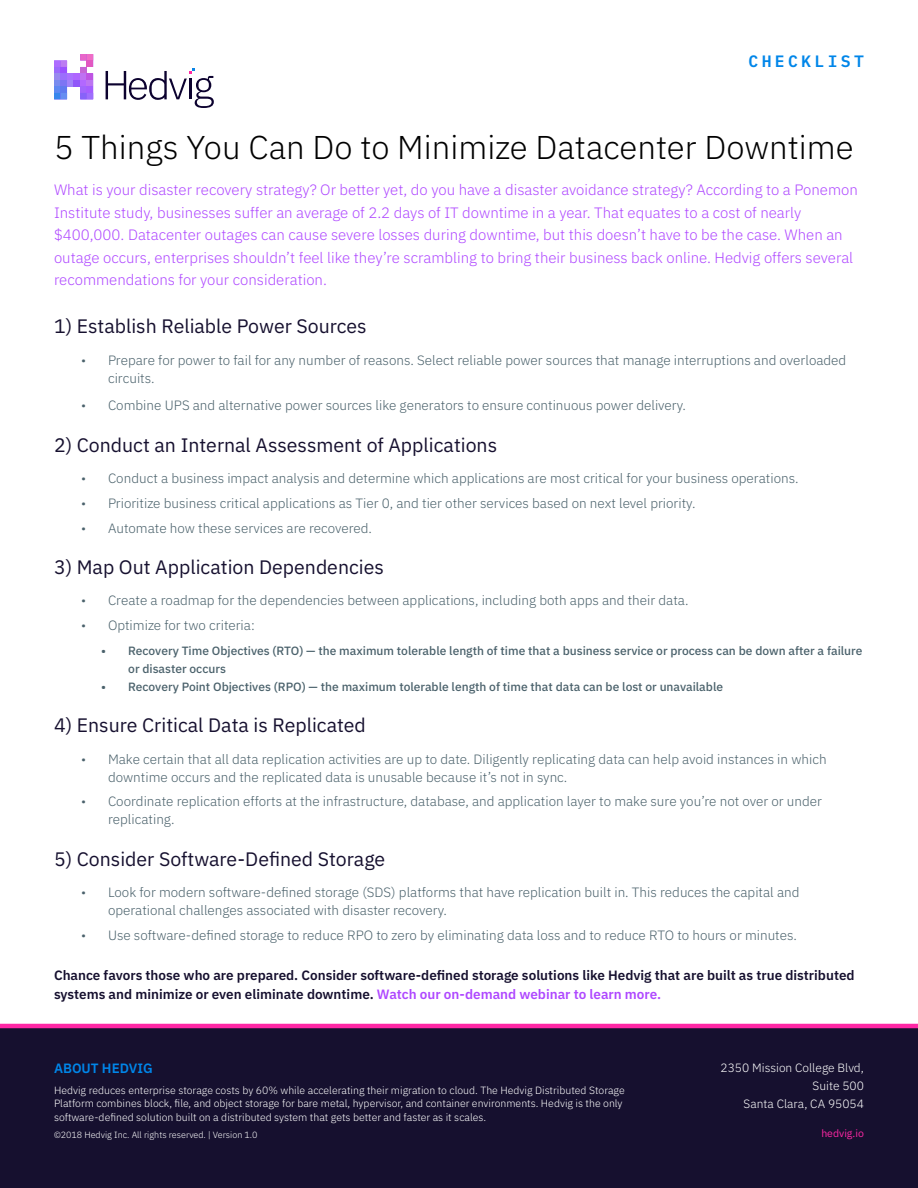
<style>
.page{position:relative;width:918px;height:1188px;background:#fff}
.page>*{position:absolute;margin:0;border:0;box-sizing:border-box;transform-origin:0 0}
.t1{font:300 33px "IBM Plex Sans";color:#000}
.t2{font:19.5px "IBM Plex Sans";color:#16102f}
.t3{font:600 16.5px "IBM Plex Mono";letter-spacing:.2em;color:#0086e9}
.t4{font:300 15px/22.5px "IBM Plex Sans";color:#af48ff}
.t5{font:300 13.5px/18px "IBM Plex Sans";color:#4a616b}
.t6{font:600 13.5px/19.5px "IBM Plex Sans";color:#16102f}
.t7{font:600 13.5px "IBM Plex Sans";color:#0086e9}
.t8{font:500 12px/18px "IBM Plex Sans";color:#4a616b}
.t9{font:300 12px/18px "IBM Plex Sans";color:#fff;text-align:right}
.t10{font:300 10.5px/13.5px "IBM Plex Sans";color:#fff}
.t11{font:10.5px "IBM Plex Sans";color:#ff27a5}
.t12{font:300 9px "IBM Plex Sans";color:#fff}
.s1{color:#af48ff}
</style>
<div class="page">
<div style="left:0;top:1026px;width:918px;height:162px;background:#16102f"></div>
<hr style="left:0;top:1024px;width:918px;height:4px;background:#ff27a5">
<svg style="left:106px;top:69px;width:108px;height:39px"></svg>
<svg style="left:54px;top:54px;width:39px;height:45px"></svg>
<p class="t3" style="left:749px;top:48px;width:117px">CHECKLIST</p>
<h1 class="t1" style="left:54px;top:123px;width:801px">5 Things You Can Do to Minimize Datacenter Downtime</h1>
<p class="t4" style="left:54px;top:177px;width:805px">What is your disaster recovery strategy? Or better yet, do you have a disaster avoidance strategy? According to a Ponemon Institute study, businesses suffer an average of 2.2 days of IT downtime in a year. That equates to a cost of nearly $400,000. Datacenter outages can cause severe losses during downtime, but this doesn’t have to be the case. When an outage occurs, enterprises shouldn’t feel like they’re scrambling to bring their business back online. Hedvig offers several recommendations for your consideration.</p>
<h2 class="t2" style="left:54px;top:311px;width:314px">1) Establish Reliable Power Sources</h2>
<p class="t5" style="left:108px;top:350px;width:740px;text-indent:-27px">• Prepare for power to fail for any number of reasons. Select reliable power sources that manage interruptions and overloaded circuits.</p>
<p class="t5" style="left:81px;top:396px;width:607px">• Combine UPS and alternative power sources like generators to ensure continuous power delivery.</p>
<h2 class="t2" style="left:54px;top:430px;width:445px">2) Conduct an Internal Assessment of Applications</h2>
<p class="t5" style="left:81px;top:468px;width:719px">• Conduct a business impact analysis and determine which applications are most critical for your business operations.</p>
<p class="t5" style="left:81px;top:493px;width:616px">• Prioritize business critical applications as Tier 0, and tier other services based on next level priority.</p>
<p class="t5" style="left:81px;top:518px;width:293px">• Automate how these services are recovered.</p>
<h2 class="t2" style="left:54px;top:552px;width:331px">3) Map Out Application Dependencies</h2>
<p class="t5" style="left:81px;top:591px;width:609px">• Create a roadmap for the dependencies between applications, including both apps and their data.</p>
<p class="t5" style="left:81px;top:615px;width:175px">• Optimize for two criteria:</p>
<p class="t8" style="left:128px;top:641px;width:736px;text-indent:-27px">• Recovery Time Objectives (RTO) — the maximum tolerable length of time that a business service or process can be down after a failure or disaster occurs</p>
<p class="t8" style="left:101px;top:677px;width:623px">• Recovery Point Objectives (RPO) — the maximum tolerable length of time that data can be lost or unavailable</p>
<h2 class="t2" style="left:54px;top:710px;width:313px">4) Ensure Critical Data is Replicated</h2>
<p class="t5" style="left:108px;top:749px;width:720px;text-indent:-27px">• Make certain that all data replication activities are up to date. Diligently replicating data can help avoid instances in which downtime occurs and the replicated data is unusable because it’s not in sync.</p>
<p class="t5" style="left:108px;top:792px;width:716px;text-indent:-27px">• Coordinate replication efforts at the infrastructure, database, and application layer to make sure you’re not over or under replicating.</p>
<h2 class="t2" style="left:54px;top:844px;width:333px">5) Consider Software-Defined Storage</h2>
<p class="t5" style="left:108px;top:882px;width:693px;text-indent:-27px">• Look for modern software-defined storage (SDS) platforms that have replication built in. This reduces the capital and operational challenges associated with disaster recovery.</p>
<p class="t5" style="left:81px;top:925px;width:718px">• Use software-defined storage to reduce RPO to zero by eliminating data loss and to reduce RTO to hours or minutes.</p>
<p class="t6" style="left:54px;top:964px;width:802px">Chance favors those who are prepared. Consider software-defined storage solutions like Hedvig that are built as true distributed systems and minimize or even eliminate downtime. <span class="s1">Watch our on-demand webinar to learn more.</span></p>
<p class="t7" style="left:54px;top:1058px;width:100px">ABOUT HEDVIG</p>
<p class="t10" style="left:54px;top:1082px;width:572px">Hedvig reduces enterprise storage costs by 60% while accelerating their migration to cloud. The Hedvig Distributed Storage<br>Platform combines block, file, and object storage for bare metal, hypervisor, and container environments. Hedvig is the only software-defined solution built on a distributed system that gets better and faster as it scales.</p>
<p class="t12" style="left:54px;top:1128px;width:205px">©2018 Hedvig Inc. All rights reserved. | Version 1.0</p>
<p class="t9" style="left:721px;top:1058px;width:145px">2350 Mission College Blvd,<br>Suite 500<br>Santa Clara, CA 95054</p>
<p class="t11" style="left:821px;top:1125px;width:44px">hedvig.io</p>
</div>
